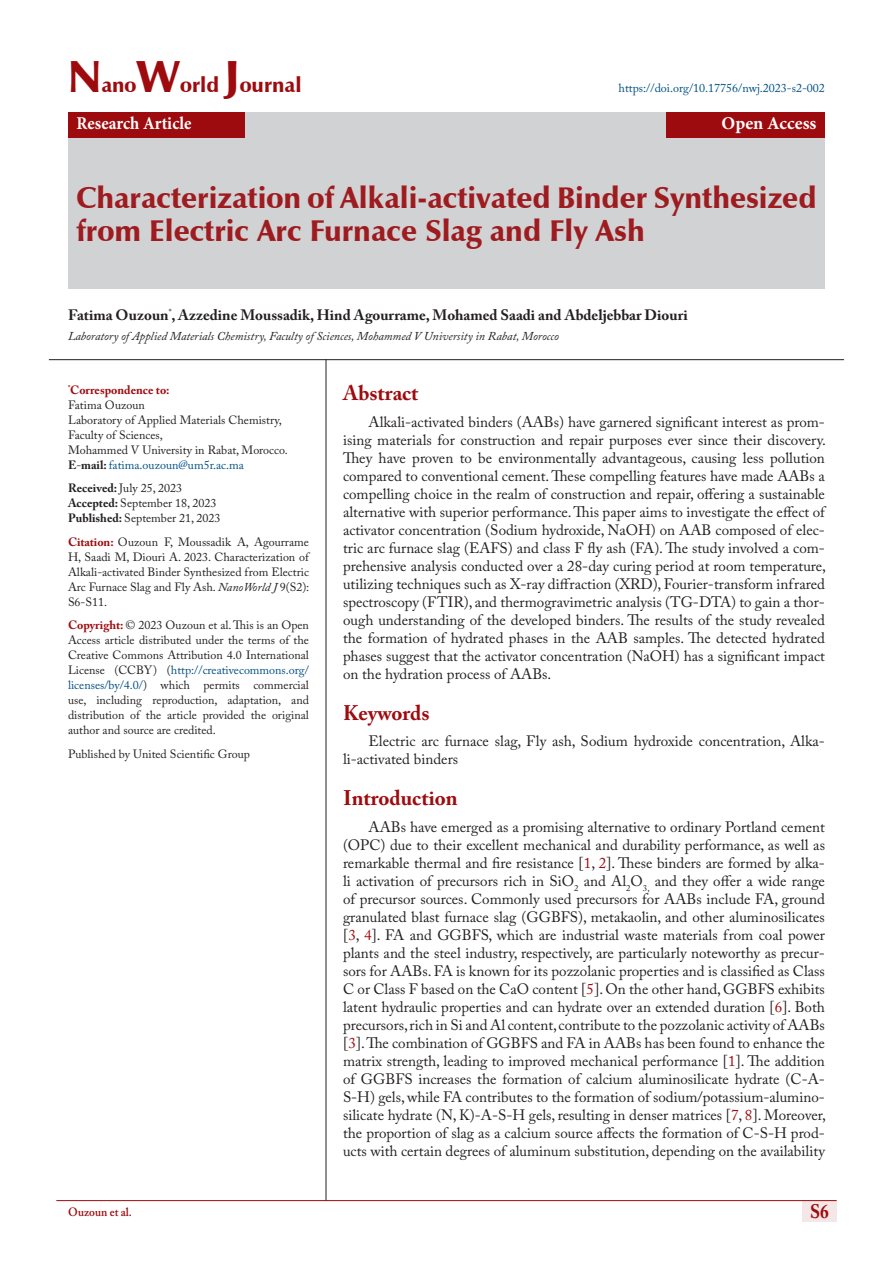
<style>
.page{position:relative;width:893px;height:1263px;background:#fff}
.page>*{position:absolute;margin:0;border:0;box-sizing:border-box;transform-origin:0 0}
.t1{font:900 30px/33px "Zapf Humanist 601 BT";color:#9e1c1f}
.s8{font:700 21px "Adobe Caslon Pro";color:#9e0b0f}
.t2{font:900 21px "Zapf Humanist 601 BT";color:#9e0b0f}
.t3{font:700 19.5px "Adobe Caslon Pro";color:#9e0b0f;scale:.9 1}
.t4{font:700 18px "Minion Pro";color:#fff;scale:.93 1}
.t5{font:700 18px "Minion Pro";color:#fff}
.t6{font:15px/18px "Adobe Caslon Pro";color:#231f20;text-align:justify}
.t7{font:700 15px "Adobe Caslon Pro";color:#231f20}
.t8{font:12px/15px "Adobe Caslon Pro";color:#231f20}
.t9{font:italic 12px "Adobe Caslon Pro";color:#231f20}
.t10{font:12px "Adobe Caslon Pro";color:#005082}
.t11{font:700 12px "Adobe Caslon Pro";color:#9e0b0f}
.t12{font:600 12px "Adobe Caslon Pro";color:#9e0b0f;scale:.95 1}
.s1{font-size:45px}
.s2{font-weight:700}
.s3{color:#005082}
.s4{font-weight:700;color:#9e0b0f}
.s5{font-style:italic}
.s6{color:#9e0b0f}
</style>
<div class="page">
<div style="left:802px;top:1200px;width:35px;height:21px;background:#f5e7e7"></div>
<hr style="left:56px;top:1200px;width:781px;height:1px;background:#9e0b0f">
<div style="left:68px;top:112px;width:757px;height:177px;background:#d1d2d4"></div>
<div style="left:68px;top:112px;width:177px;height:26px;background:#9e0b0f"></div>
<div style="left:666px;top:112px;width:159px;height:26px;background:#9e0b0f"></div>
<hr style="left:326px;top:359px;width:1px;height:841px;background:#231f20">
<hr style="left:49px;top:359px;width:795px;height:1px;background:#231f20">
<p class="t2" style="left:68px;top:72px;width:235px"><span class="s1">N</span>ano<span class="s1">W</span>orld <span class="s1">J</span>ournal</p>
<p class="t4" style="left:77px;top:111px;width:125px">Research Article</p>
<p class="t5" style="left:721px;top:111px;width:96px">Open Access</p>
<p class="t10" style="left:619px;top:81px;width:208px">https://doi.org/10.17756/nwj.2023-s2-002</p>
<p class="t1" style="left:77px;top:182px;width:741px">Characterization of Alkali-activated Binder Synthesized from Electric Arc Furnace Slag and Fly Ash</p>
<p class="t7" style="left:68px;top:306px;width:621px">Fatima Ouzoun<sup>*</sup>, Azzedine Moussadik, Hind Agourrame, Mohamed Saadi and Abdeljebbar Diouri</p>
<p class="t9" style="left:68px;top:328px;width:492px">Laboratory of Applied Materials Chemistry, Faculty of Sciences, Mohammed V University in Rabat, Morocco</p>
<p class="t11" style="left:68px;top:382px;width:103px"><sup>*</sup>Correspondence to:</p>
<p class="t8" style="left:68px;top:397px;width:221px">Fatima Ouzoun<br>Laboratory of Applied Materials Chemistry,<br>Faculty of Sciences,<br>Mohammed V University in Rabat, Morocco.<br><span class="s2">E</span>-<span class="s2">mail:</span> <span class="s3">fatima.ouzoun@um5r.ac.ma</span></p>
<p class="t8" style="left:68px;top:480px;width:154px"><span class="s2">Received:</span> July 25, 2023<br><span class="s2">Accepted:</span> September 18, 2023<br><span class="s2">Published:</span> September 21, 2023</p>
<p class="t8" style="left:68px;top:534px;width:243px;text-align:justify"><span class="s4">Citation:</span> Ouzoun F, Moussadik A, Agourrame H, Saadi M, Diouri A. 2023. Characterization of Alkali-activated Binder Synthesized from Electric Arc Furnace Slag and Fly Ash. <span class="s5">NanoWorld J</span> 9(S2):<br>S6-S11.</p>
<p class="t8" style="left:68px;top:617px;width:242px;text-align:justify"><span class="s4">Copyright:</span> © 2023 Ouzoun et al. This is an Open Access article distributed under the terms of the Creative Commons Attribution 4.0 International License (CCBY) (<span class="s3">http://creativecommons.org/ licenses/by/4.0/</span>) which permits commercial use, including reproduction, adaptation, and distribution of the article provided the original author and source are credited.</p>
<p class="t8" style="left:68px;top:746px;width:183px">Published by United Scientific Group</p>
<p class="s8" style="left:343px;top:381px;width:77px">Abstract</p>
<p class="t6" style="left:343px;top:412px;width:484px;text-indent:26px">Alkali-activated binders (AABs) have garnered significant interest as prom&shy;ising materials for construction and repair purposes ever since their discovery.<br>They have proven to be environmentally advantageous, causing less pollution compared to conventional cement. These compelling features have made AABs a compelling choice in the realm of construction and repair, offering a sustainable alternative with superior performance. This paper aims to investigate the effect of activator concentration (Sodium hydroxide, NaOH) on AAB composed of elec&shy;tric arc furnace slag (EAFS) and class F fly ash (FA). The study involved a com&shy;prehensive analysis conducted over a 28-day curing period at room temperature, utilizing techniques such as X-ray diffraction (XRD), Fourier-transform infrared spectroscopy (FTIR), and thermogravimetric analysis (TG-DTA) to gain a thor&shy;ough understanding of the developed binders. The results of the study revealed the formation of hydrated phases in the AAB samples. The detected hydrated phases suggest that the activator concentration (NaOH) has a significant impact on the hydration process of AABs.</p>
<p class="s8" style="left:343px;top:700px;width:88px">Keywords</p>
<p class="t6" style="left:343px;top:732px;width:483px;text-indent:26px">Electric arc furnace slag, Fly ash, Sodium hydroxide concentration, Alka&shy;li-activated binders</p>
<p class="s8" style="left:343px;top:786px;width:116px">Introduction</p>
<p class="t6" style="left:343px;top:817px;width:484px;text-indent:26px">AABs have emerged as a promising alternative to ordinary Portland cement (OPC) due to their excellent mechanical and durability performance, as well as remarkable thermal and fire resistance [<span class="s6">1</span>, <span class="s6">2</span>]. These binders are formed by alka&shy;li activation of precursors rich in SiO<sub>2</sub> and Al<sub>2</sub>O<sub>3,</sub> and they offer a wide range of precursor sources. Commonly used precursors for AABs include FA, ground granulated blast furnace slag (GGBFS), metakaolin, and other aluminosilicates [<span class="s6">3</span>, <span class="s6">4</span>]. FA and GGBFS, which are industrial waste materials from coal power plants and the steel industry, respectively, are particularly noteworthy as precur&shy;sors for AABs. FA is known for its pozzolanic properties and is classified as Class C or Class F based on the CaO content [<span class="s6">5</span>]. On the other hand, GGBFS exhibits latent hydraulic properties and can hydrate over an extended duration [<span class="s6">6</span>]. Both precursors, rich in Si and Al content, contribute to the pozzolanic activity of AABs [<span class="s6">3</span>]. The combination of GGBFS and FA in AABs has been found to enhance the matrix strength, leading to improved mechanical performance [<span class="s6">1</span>]. The addition of GGBFS increases the formation of calcium aluminosilicate hydrate (C-A-S-H) gels, while FA contributes to the formation of sodium/potassium-alumino&shy;silicate hydrate (N, K)-A-S-H gels, resulting in denser matrices [<span class="s6">7</span>, <span class="s6">8</span>]. Moreover, the proportion of slag as a calcium source affects the formation of C-S-H prod&shy;ucts with certain degrees of aluminum substitution, depending on the availability</p>
<p class="t12" style="left:68px;top:1204px;width:69px">Ouzoun et al.</p>
<h3 class="t3" style="left:810px;top:1200px;width:22px">S6</h3>
</div>
